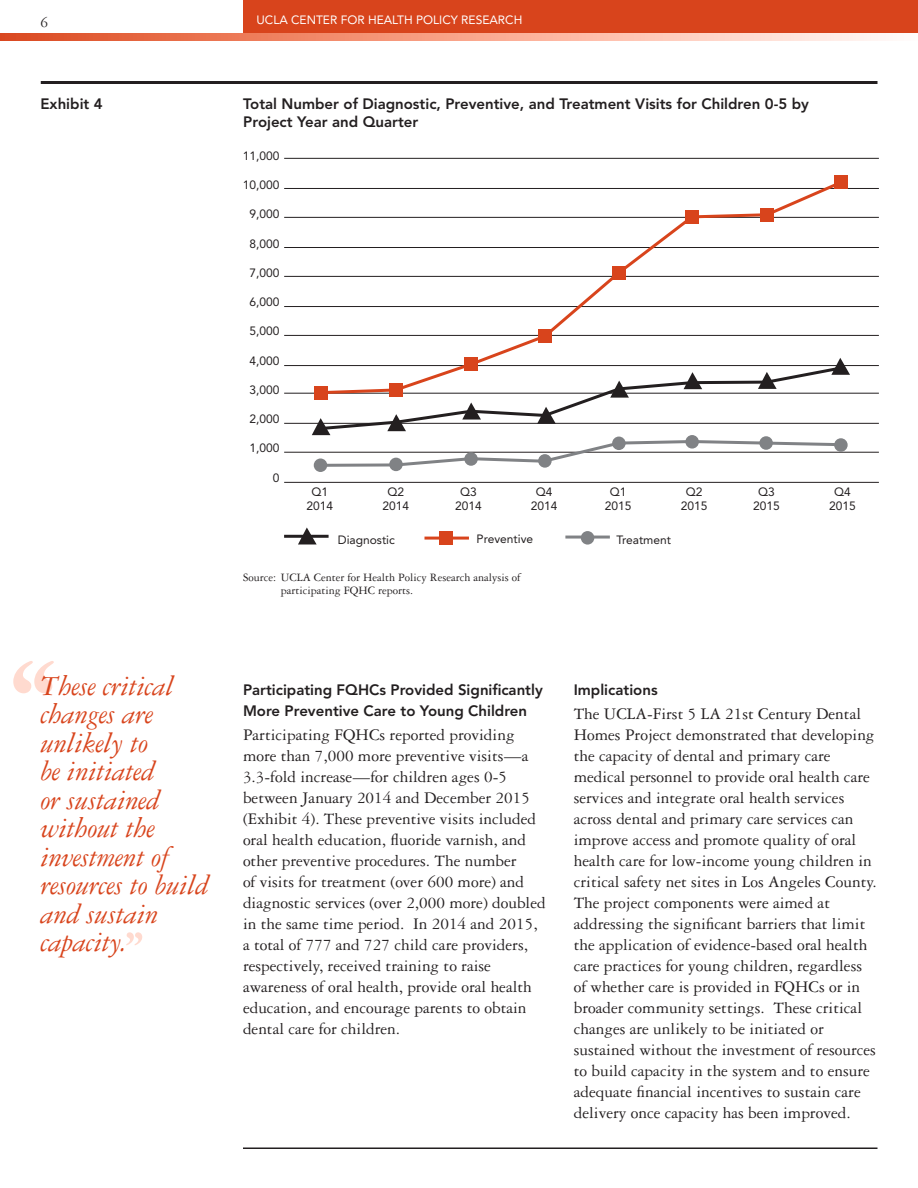
<style>
.page{position:relative;width:918px;height:1188px;background:#fff}
.page>*{position:absolute;margin:0;border:0;box-sizing:border-box;transform-origin:0 0}
.t1{font:700 150px "Garamond Three";color:#ffdacf}
.t2{font:700 60px "Garamond Three";color:#ffdacf}
.Pull-Quotes{font:italic 30px/28.5px "Garamond Three";letter-spacing:-.01em;color:#d8441c}
.Text_2{font:17.25px/21px "Garamond Three";color:#231f20}
.Exhibit_Titles{font:800 15px/18px "Avenir";color:#231f20}
.Subheads_2{font:800 15px/21px "Avenir";color:#231f20}
.t3{font:15px "Garamond Three";color:#231f20}
.t4{font:12px/13.5px "Avenir";color:#231f20;text-align:center}
.End_Notes{font:12px/13.5px "Garamond Three";color:#231f20}
.t5{font:12px "Avenir";color:#fff}
</style>
<div class="page">
<div style="left:243px;top:0;width:675px;height:36px;background:#d8441c"></div>
<svg style="left:0;top:34px;width:918px;height:6px;background:#f4a48c"></svg>
<hr style="left:243px;top:1148px;width:635px;height:1px;background:#231f20">
<hr style="left:41px;top:81px;width:837px;height:3px;background:#231f20">
<hr style="left:284px;top:158px;width:595px;height:1px;background:#231f20">
<hr style="left:284px;top:188px;width:595px;height:1px;background:#231f20">
<hr style="left:284px;top:217px;width:595px;height:1px;background:#231f20">
<hr style="left:284px;top:247px;width:595px;height:1px;background:#231f20">
<hr style="left:284px;top:276px;width:595px;height:1px;background:#231f20">
<hr style="left:284px;top:306px;width:595px;height:1px;background:#231f20">
<hr style="left:284px;top:335px;width:595px;height:1px;background:#231f20">
<hr style="left:284px;top:365px;width:595px;height:1px;background:#231f20">
<hr style="left:284px;top:393px;width:595px;height:1px;background:#231f20">
<hr style="left:284px;top:423px;width:595px;height:1px;background:#231f20">
<hr style="left:284px;top:452px;width:595px;height:1px;background:#231f20">
<hr style="left:284px;top:482px;width:595px;height:1px;background:#231f20">
<div style="left:834px;top:176px;width:14px;height:13px;background:#d8441c"></div>
<div style="left:314px;top:458px;width:13px;height:14px;background:#808285;border-radius:50%"></div>
<div style="left:389px;top:458px;width:14px;height:13px;background:#808285;border-radius:50%"></div>
<svg style="left:312px;top:365px;width:538px;height:103px"></svg>
<svg style="left:318px;top:184px;width:527px;height:212px"></svg>
<div style="left:439px;top:531px;width:14px;height:14px;background:#d8441c"></div>
<svg style="left:298px;top:527px;width:19px;height:17px"></svg>
<div style="left:581px;top:531px;width:13px;height:14px;background:#808285;border-radius:50%"></div>
<hr style="left:284px;top:535px;width:45px;height:3px;background:#231f20">
<hr style="left:424px;top:537px;width:45px;height:3px;background:#d8441c">
<hr style="left:565px;top:536px;width:45px;height:3px;background:#808285">
<p class="t3" style="left:40px;top:14px;width:9px">6</p>
<p class="t5" style="left:256px;top:13px;width:267px">UCLA CENTER FOR HEALTH POLICY RESEARCH</p>
<p class="Exhibit_Titles" style="left:40px;top:95px;width:64px">Exhibit 4</p>
<p class="t1" style="left:6px;top:627px;width:56px">‘‘</p>
<p class="Pull-Quotes" style="left:40px;top:672px;width:170px">These critical changes are unlikely to<br>be initiated<br>or sustained without the investment of resources to build and sustain capacity.</p>
<p class="t2" style="left:123px;top:919px;width:23px">’’</p>
<p class="Exhibit_Titles" style="left:243px;top:95px;width:567px">Total Number of Diagnostic, Preventive, and Treatment Visits for Children 0-5 by<br>Project Year and Quarter</p>
<p class="t4" style="left:243px;top:149px;width:38px">11,000</p>
<p class="t4" style="left:243px;top:178px;width:38px">10,000</p>
<p class="t4" style="left:249px;top:207px;width:32px">9,000</p>
<p class="t4" style="left:249px;top:237px;width:32px">8,000</p>
<p class="t4" style="left:249px;top:266px;width:32px">7,000</p>
<p class="t4" style="left:249px;top:295px;width:32px">6,000</p>
<p class="t4" style="left:249px;top:324px;width:32px">5,000</p>
<p class="t4" style="left:249px;top:354px;width:32px">4,000</p>
<p class="t4" style="left:249px;top:383px;width:32px">3,000</p>
<p class="t4" style="left:249px;top:412px;width:32px">2,000</p>
<p class="t4" style="left:249px;top:441px;width:32px">1,000</p>
<p class="t4" style="left:273px;top:471px;width:8px">0</p>
<p class="t4" style="left:307px;top:485px;width:28px">Q1<br>2014</p>
<p class="t4" style="left:382px;top:485px;width:28px">Q2<br>2014</p>
<p class="t4" style="left:455px;top:485px;width:28px">Q3<br>2014</p>
<p class="t4" style="left:531px;top:485px;width:28px">Q4<br>2014</p>
<p class="t4" style="left:605px;top:485px;width:28px">Q1<br>2015</p>
<p class="t4" style="left:681px;top:485px;width:28px">Q2<br>2015</p>
<p class="t4" style="left:753px;top:485px;width:28px">Q3<br>2015</p>
<p class="t4" style="left:829px;top:485px;width:28px">Q4<br>2015</p>
<p class="t4" style="left:338px;top:534px;width:59px">Diagnostic</p>
<p class="t4" style="left:477px;top:532px;width:58px">Preventive</p>
<p class="t4" style="left:616px;top:534px;width:56px">Treatment</p>
<p class="End_Notes" style="left:281px;top:570px;width:241px;text-indent:-38px">Source: UCLA Center for Health Policy Research analysis of participating FQHC reports.</p>
<p class="Subheads_2" style="left:243px;top:679px;width:301px">Participating FQHCs Provided Significantly<br>More Preventive Care to Young Children</p>
<p class="Text_2" style="left:243px;top:724px;width:304px">Participating FQHCs reported providing more than 7,000 more preventive visits—a 3.3-fold increase—for children ages 0-5 between January 2014 and December 2015 (Exhibit 4). These preventive visits included oral health education, fluoride varnish, and other preventive procedures. The number<br>of visits for treatment (over 600 more) and diagnostic services (over 2,000 more) doubled in the same time period. In 2014 and 2015, a total of 777 and 727 child care providers, respectively, received training to raise awareness of oral health, provide oral health education, and encourage parents to obtain dental care for children.</p>
<p class="Subheads_2" style="left:574px;top:679px;width:85px">Implications</p>
<p class="Text_2" style="left:574px;top:703px;width:305px">The UCLA-First 5 LA 21st Century Dental Homes Project demonstrated that developing the capacity of dental and primary care medical personnel to provide oral health care services and integrate oral health services across dental and primary care services can improve access and promote quality of oral health care for low-income young children in critical safety net sites in Los Angeles County.<br>The project components were aimed at addressing the significant barriers that limit the application of evidence-based oral health care practices for young children, regardless of whether care is provided in FQHCs or in broader community settings. These critical changes are unlikely to be initiated or sustained without the investment of resources to build capacity in the system and to ensure adequate financial incentives to sustain care delivery once capacity has been improved.</p>
</div>
